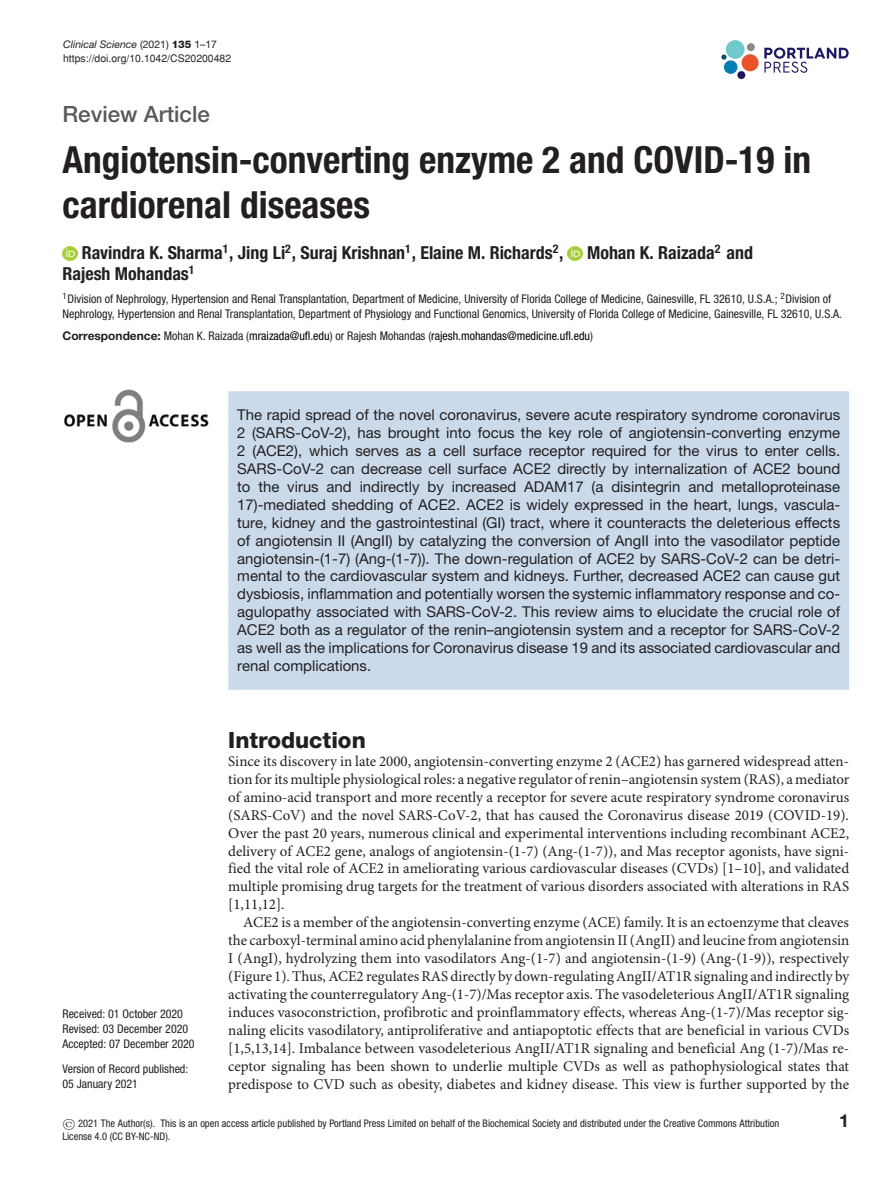
<style>
.page{position:relative;width:893px;height:1183px;background:#fff}
.page>*{position:absolute;margin:0;border:0;box-sizing:border-box;transform-origin:0 0}
.t1{font:700 condensed 37.35px/44.8px "Helvetica Neue LT Std";color:#231f20}
.t2{font:500 22.35px "Helvetica Neue LT Std";color:#58595b}
.t3{font:800 22.35px "Helvetica Neue LT Std";color:#231f20}
.t4{font:700 condensed 18px "Helvetica Neue LT Std";color:#231f20}
.t5{font:700 18px "Helvetica Neue LT Std";color:#231f20}
.t6{font:15px/18px "Minion Pro";color:#231f20;text-align:justify}
.t7{font:15px/18px "Helvetica Neue LT Std";color:#231f20;text-align:justify}
.t8{font:condensed 12px/15px "Helvetica Neue LT Std";color:#231f20}
.t9{font:condensed 12px "Helvetica Neue LT Std";color:#000}
.t10{font:condensed 10.5px/13.5px "Helvetica Neue LT Std";color:#231f20}
.t11{font:10.5px "Helvetica";color:#231f20}
.t12{font:italic 10.5px "Helvetica Neue LT Std";color:#231f20}
.s1{font-style:normal}
.s2{font-weight:800;font-style:normal}
.s3{font-weight:700;font-stretch:normal;color:#231f20}
.s4{color:#231f20}
.s5{font-family:"SFRM0700";font-stretch:normal}
</style>
<div class="page">
<svg style="left:764px;top:48px;width:85px;height:25px"></svg>
<div style="left:726px;top:40px;width:18px;height:19px;background:#70cacb;border-radius:50%"></div>
<div style="left:741px;top:54px;width:18px;height:17px;background:#ea5329;border-radius:50%"></div>
<div style="left:724px;top:60px;width:13px;height:14px;background:#007db5;border-radius:50%"></div>
<div style="left:737px;top:71px;width:8px;height:8px;background:#1d1760;border-radius:50%"></div>
<div style="left:747px;top:43px;width:8px;height:8px;background:#888c85;border-radius:50%"></div>
<svg style="left:721px;top:55px;width:5px;height:5px"></svg>
<img style="left:62px;top:246px;width:16px;height:15px">
<img style="left:568px;top:246px;width:15px;height:15px">
<img style="left:64px;top:389px;width:145px;height:53px">
<div style="left:228px;top:391px;width:621px;height:298px;background:#cbdaeb"></div>
<p class="t12" style="left:63px;top:40px;width:155px">Clinical Science <span class="s1">(2021)</span> <span class="s2">135</span> <span class="s1">1–17</span></p>
<p class="t11" style="left:63px;top:54px;width:170px">https://doi.org/10.1042/CS20200482</p>
<h2 class="t2" style="left:62px;top:106px;width:149px">Review Article</h2>
<h1 class="t1" style="left:62px;top:140px;width:750px">Angiotensin-converting enzyme 2 and COVID-19 in cardiorenal diseases</h1>
<p class="t4" style="left:82px;top:246px;width:483px">Ravindra K. Sharma<sup>1</sup>, Jing Li<sup>2</sup>, Suraj Krishnan<sup>1</sup>, Elaine M. Richards<sup>2</sup>,</p>
<p class="t4" style="left:587px;top:246px;width:167px">Mohan K. Raizada<sup>2</sup> and</p>
<p class="t4" style="left:62px;top:267px;width:134px">Rajesh Mohandas<sup>1</sup></p>
<p class="t8" style="left:62px;top:292px;width:781px"><sup>1</sup>Division of Nephrology, Hypertension and Renal Transplantation, Department of Medicine, University of Florida College of Medicine, Gainesville, FL 32610, U.S.A.; <sup>2</sup>Division of<br>Nephrology, Hypertension and Renal Transplantation, Department of Physiology and Functional Genomics, University of Florida College of Medicine, Gainesville, FL 32610, U.S.A.</p>
<p class="t9" style="left:62px;top:331px;width:532px"><span class="s3">Correspondence:</span> <span class="s4">Mohan K. Raizada (</span>mraizada@ufl.edu<span class="s4">) or Rajesh Mohandas (</span>rajesh.mohandas@medicine.ufl.edu<span class="s4">)</span></p>
<p class="t7" style="left:237px;top:407px;width:604px">The rapid spread of the novel coronavirus, severe acute respiratory syndrome coronavirus 2 (SARS-CoV-2), has brought into focus the key role of angiotensin-converting enzyme 2 (ACE2), which serves as a cell surface receptor required for the virus to enter cells.<br>SARS-CoV-2 can decrease cell surface ACE2 directly by internalization of ACE2 bound to the virus and indirectly by increased ADAM17 (a disintegrin and metalloproteinase 17)-mediated shedding of ACE2. ACE2 is widely expressed in the heart, lungs, vascula&shy;ture, kidney and the gastrointestinal (GI) tract, where it counteracts the deleterious effects of angiotensin II (AngII) by catalyzing the conversion of AngII into the vasodilator peptide angiotensin-(1-7) (Ang-(1-7)). The down-regulation of ACE2 by SARS-CoV-2 can be detri&shy;mental to the cardiovascular system and kidneys. Further, decreased ACE2 can cause gut dysbiosis, inflammation and potentially worsen the systemic inflammatory response and co&shy;agulopathy associated with SARS-CoV-2. This review aims to elucidate the crucial role of ACE2 both as a regulator of the renin–angiotensin system and a receptor for SARS-CoV-2 as well as the implications for Coronavirus disease 19 and its associated cardiovascular and renal complications.</p>
<h2 class="t3" style="left:228px;top:731px;width:139px">Introduction</h2>
<p class="t6" style="left:228px;top:753px;width:623px">Since its discovery in late 2000, angiotensin-converting enzyme 2 (ACE2) has garnered widespread atten&shy;tion for its multiple physiological roles: a negative regulator of renin–angiotensin system (RAS), a mediator of amino-acid transport and more recently a receptor for severe acute respiratory syndrome coronavirus (SARS-CoV) and the novel SARS-CoV-2, that has caused the Coronavirus disease 2019 (COVID-19).<br>Over the past 20 years, numerous clinical and experimental interventions including recombinant ACE2, delivery of ACE2 gene, analogs of angiotensin-(1-7) (Ang-(1-7)), and Mas receptor agonists, have signi&shy;fied the vital role of ACE2 in ameliorating various cardiovascular diseases (CVDs) [1–10], and validated multiple promising drug targets for the treatment of various disorders associated with alterations in RAS [1,11,12].</p>
<p class="t6" style="left:228px;top:914px;width:622px;text-indent:15px">ACE2 is a member of the angiotensin-converting enzyme (ACE) family. It is an ectoenzyme that cleaves the carboxyl-terminal amino acid phenylalanine from angiotensin II (AngII) and leucine from angiotensin I (AngI), hydrolyzing them into vasodilators Ang-(1-7) and angiotensin-(1-9) (Ang-(1-9)), respectively (Figure 1). Thus, ACE2 regulates RAS directly by down-regulating AngII/AT1R signaling and indirectly by activating the counterregulatory Ang-(1-7)/Mas receptor axis. The vasodeleterious AngII/AT1R signaling induces vasoconstriction, profibrotic and proinflammatory effects, whereas Ang-(1-7)/Mas receptor sig&shy;naling elicits vasodilatory, antiproliferative and antiapoptotic effects that are beneficial in various CVDs [1,5,13,14]. Imbalance between vasodeleterious AngII/AT1R signaling and beneficial Ang (1-7)/Mas re&shy;ceptor signaling has been shown to underlie multiple CVDs as well as pathophysiological states that predispose to CVD such as obesity, diabetes and kidney disease. This view is further supported by the</p>
<p class="t10" style="left:62px;top:1117px;width:718px"><span class="s5">©</span> 2021 The Author(s). This is an open access article published by Portland Press Limited on behalf of the Biochemical Society and distributed under the Creative Commons Attribution<br>License 4.0 (CC BY-NC-ND).</p>
<p class="t5" style="left:839px;top:1113px;width:11px">1</p>
<p class="t8" style="left:62px;top:1006px;width:134px">Received: 01 October 2020<br>Revised: 03 December 2020<br>Accepted: 07 December 2020</p>
<p class="t8" style="left:62px;top:1062px;width:127px">Version of Record published:<br>05 January 2021</p>
</div>
